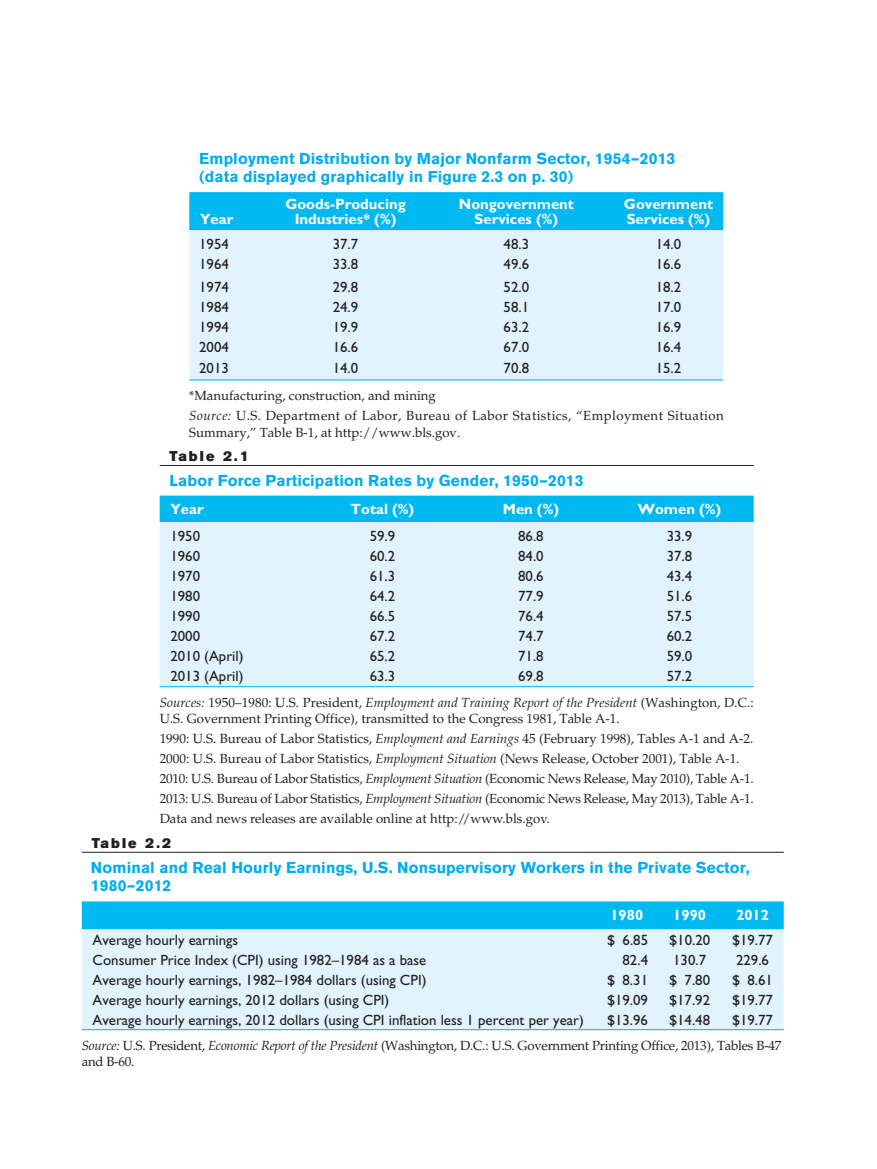
<style>
.page{position:relative;width:877px;height:1169px;background:#fff}
.page>*{position:absolute;margin:0;border:0;box-sizing:border-box;transform-origin:0 0}
.t1{font:700 15.75px/18.2px "Akzidenz Grotesk BE";letter-spacing:.01em;color:#00adef}
.t2{font:14.88px/19.8px "Gill Sans Std";color:#231f20}
.t3{font:700 14.88px/14.9px "Gill Sans Std";color:#fff;text-align:center}
.t4{font:14px "Akzidenz Grotesk BE Super";letter-spacing:.15em;color:#231f20}
.t5{font:13.12px/19.8px "Palatino LT Std";color:#231f20}
.t6{font:13.12px/16.4px "Palatino LT Std";letter-spacing:-.02em;color:#231f20}
.t7{font:13.12px/19.8px "Palatino LT Std";letter-spacing:.03em;color:#231f20}
.s1{font-style:italic}
</style>
<div class="page">
<div style="left:189px;top:192px;width:534px;height:38px;background:#00b9f1"></div>
<div style="left:189px;top:230px;width:534px;height:149px;background:#e1f3fd"></div>
<hr style="left:189px;top:379px;width:52px;height:1px;background:#00adef">
<hr style="left:241px;top:379px;width:209px;height:1px;background:#00adef">
<hr style="left:450px;top:379px;width:132px;height:1px;background:#00adef">
<hr style="left:582px;top:379px;width:141px;height:1px;background:#00adef">
<hr style="left:160px;top:465px;width:594px;height:1px;background:#231f20">
<div style="left:160px;top:495px;width:594px;height:27px;background:#00b9f1"></div>
<div style="left:160px;top:522px;width:594px;height:164px;background:#e1f3fd"></div>
<hr style="left:160px;top:686px;width:297px;height:1px;background:#00adef">
<hr style="left:457px;top:686px;width:148px;height:1px;background:#00adef">
<hr style="left:605px;top:686px;width:149px;height:1px;background:#00adef">
<hr style="left:82px;top:851px;width:702px;height:1px;background:#231f20">
<div style="left:82px;top:901px;width:702px;height:28px;background:#00b9f1"></div>
<div style="left:82px;top:929px;width:702px;height:99px;background:#e1f3fd"></div>
<hr style="left:82px;top:1028px;width:639px;height:1px;background:#00adef">
<hr style="left:721px;top:1028px;width:63px;height:1px;background:#00adef">
<p class="t1" style="left:199px;top:151px;width:478px">Employment Distribution by Major Nonfarm Sector, 1954–2013 (data displayed graphically in Figure 2.3 on p. 30)</p>
<p class="t3" style="left:200px;top:213px;width:35px">Year</p>
<p class="t3" style="left:285px;top:198px;width:122px">Goods-Producing<br>Industries* (%)</p>
<p class="t3" style="left:459px;top:198px;width:117px">Nongovernment<br>Services (%)</p>
<p class="t3" style="left:624px;top:198px;width:91px;text-align:left">Government<br>Services (%)</p>
<p class="t2" style="left:199px;top:235px;width:31px">1954</p>
<p class="t2" style="left:333px;top:235px;width:27px">37.7</p>
<p class="t2" style="left:504px;top:235px;width:27px">48.3</p>
<p class="t2" style="left:656px;top:235px;width:27px">14.0</p>
<p class="t2" style="left:199px;top:255px;width:31px">1964</p>
<p class="t2" style="left:333px;top:255px;width:27px">33.8</p>
<p class="t2" style="left:504px;top:255px;width:27px">49.6</p>
<p class="t2" style="left:656px;top:255px;width:27px">16.6</p>
<p class="t2" style="left:199px;top:279px;width:31px">1974</p>
<p class="t2" style="left:333px;top:279px;width:27px">29.8</p>
<p class="t2" style="left:504px;top:279px;width:27px">52.0</p>
<p class="t2" style="left:656px;top:279px;width:27px">18.2</p>
<p class="t2" style="left:199px;top:299px;width:31px">1984</p>
<p class="t2" style="left:333px;top:299px;width:27px">24.9</p>
<p class="t2" style="left:504px;top:299px;width:27px">58.1</p>
<p class="t2" style="left:656px;top:299px;width:27px">17.0</p>
<p class="t2" style="left:199px;top:319px;width:31px">1994</p>
<p class="t2" style="left:333px;top:319px;width:27px">19.9</p>
<p class="t2" style="left:504px;top:319px;width:27px">63.2</p>
<p class="t2" style="left:656px;top:319px;width:27px">16.9</p>
<p class="t2" style="left:199px;top:339px;width:31px">2004</p>
<p class="t2" style="left:333px;top:339px;width:27px">16.6</p>
<p class="t2" style="left:504px;top:339px;width:27px">67.0</p>
<p class="t2" style="left:656px;top:339px;width:27px">16.4</p>
<p class="t2" style="left:199px;top:360px;width:31px">2013</p>
<p class="t2" style="left:333px;top:360px;width:27px">14.0</p>
<p class="t2" style="left:504px;top:360px;width:27px">70.8</p>
<p class="t2" style="left:656px;top:360px;width:27px">15.2</p>
<p class="t7" style="left:189px;top:387px;width:536px">*Manufacturing, construction, and mining<br><span class="s1">Source:</span> U.S. Department of Labor, Bureau of Labor Statistics, “Employment Situation</p>
<p class="t5" style="left:189px;top:423px;width:273px">Summary,” Table B-1, at http://www.bls.gov.</p>
<p class="t4" style="left:170px;top:451px;width:81px">Table 2.1</p>
<p class="t1" style="left:170px;top:472px;width:416px">Labor Force Participation Rates by Gender, 1950–2013</p>
<p class="t3" style="left:170px;top:503px;width:35px">Year</p>
<p class="t3" style="left:351px;top:503px;width:65px">Total (%)</p>
<p class="t3" style="left:503px;top:503px;width:58px">Men (%)</p>
<p class="t3" style="left:638px;top:503px;width:85px">Women (%)</p>
<p class="t2" style="left:170px;top:527px;width:31px">1950</p>
<p class="t2" style="left:370px;top:527px;width:27px">59.9</p>
<p class="t2" style="left:518px;top:527px;width:27px">86.8</p>
<p class="t2" style="left:667px;top:527px;width:27px">33.9</p>
<p class="t2" style="left:170px;top:547px;width:31px">1960</p>
<p class="t2" style="left:370px;top:547px;width:27px">60.2</p>
<p class="t2" style="left:518px;top:547px;width:27px">84.0</p>
<p class="t2" style="left:667px;top:547px;width:27px">37.8</p>
<p class="t2" style="left:170px;top:567px;width:31px">1970</p>
<p class="t2" style="left:370px;top:567px;width:27px">61.3</p>
<p class="t2" style="left:518px;top:567px;width:27px">80.6</p>
<p class="t2" style="left:667px;top:567px;width:27px">43.4</p>
<p class="t2" style="left:170px;top:587px;width:31px">1980</p>
<p class="t2" style="left:370px;top:587px;width:27px">64.2</p>
<p class="t2" style="left:518px;top:587px;width:27px">77.9</p>
<p class="t2" style="left:667px;top:587px;width:27px">51.6</p>
<p class="t2" style="left:170px;top:607px;width:31px">1990</p>
<p class="t2" style="left:370px;top:607px;width:27px">66.5</p>
<p class="t2" style="left:518px;top:607px;width:27px">76.4</p>
<p class="t2" style="left:667px;top:607px;width:27px">57.5</p>
<p class="t2" style="left:170px;top:627px;width:31px">2000</p>
<p class="t2" style="left:370px;top:627px;width:27px">67.2</p>
<p class="t2" style="left:518px;top:627px;width:27px">74.7</p>
<p class="t2" style="left:667px;top:627px;width:27px">60.2</p>
<p class="t2" style="left:170px;top:647px;width:75px">2010 (April)<br>2013 (April)</p>
<p class="t2" style="left:370px;top:647px;width:27px">65.2<br>63.3</p>
<p class="t2" style="left:518px;top:647px;width:27px">71.8<br>69.8</p>
<p class="t2" style="left:667px;top:647px;width:27px">59.0<br>57.2</p>
<p class="t5" style="left:160px;top:695px;width:596px;line-height:16.4px"><span class="s1">Sources:</span> 1950–1980: U.S. President, <span class="s1">Employment and Training Report of the President</span> (Washington, D.C.:<br>U.S. Government Printing Office), transmitted to the Congress 1981, Table A-1.</p>
<p class="t5" style="left:160px;top:729px;width:596px">1990: U.S. Bureau of Labor Statistics, <span class="s1">Employment and Earnings</span> 45 (February 1998), Tables A-1 and A-2.<br>2000: U.S. Bureau of Labor Statistics, <span class="s1">Employment Situation</span> (News Release, October 2001), Table A-1.<br>2010: U.S. Bureau of Labor Statistics, <span class="s1">Employment Situation</span> (Economic News Release, May 2010), Table A-1.<br>2013: U.S. Bureau of Labor Statistics, <span class="s1">Employment Situation</span> (Economic News Release, May 2013), Table A-1.<br>Data and news releases are available online at http://www.bls.gov.</p>
<p class="t4" style="left:92px;top:837px;width:81px">Table 2.2</p>
<p class="t1" style="left:91px;top:859px;width:660px">Nominal and Real Hourly Earnings, U.S. Nonsupervisory Workers in the Private Sector,<br>1980–2012</p>
<p class="t3" style="left:610px;top:908px;width:34px">1980</p>
<p class="t3" style="left:673px;top:908px;width:34px">1990</p>
<p class="t3" style="left:736px;top:908px;width:34px">2012</p>
<p class="t2" style="left:93px;top:931px;width:147px">Average hourly earnings</p>
<p class="t2" style="left:607px;top:931px;width:43px">$ 6.85</p>
<p class="t2" style="left:669px;top:931px;width:43px">$10.20</p>
<p class="t2" style="left:732px;top:931px;width:43px">$19.77</p>
<p class="t2" style="left:93px;top:951px;width:335px">Consumer Price Index (CPI) using 1982–1984 as a base</p>
<p class="t2" style="left:623px;top:951px;width:27px">82.4</p>
<p class="t2" style="left:673px;top:951px;width:34px">130.7</p>
<p class="t2" style="left:736px;top:951px;width:34px">229.6</p>
<p class="t2" style="left:93px;top:971px;width:336px">Average hourly earnings, 1982–1984 dollars (using CPI)</p>
<p class="t2" style="left:607px;top:971px;width:43px">$ 8.31</p>
<p class="t2" style="left:669px;top:971px;width:43px">$ 7.80</p>
<p class="t2" style="left:732px;top:971px;width:43px">$ 8.61</p>
<p class="t2" style="left:93px;top:991px;width:298px">Average hourly earnings, 2012 dollars (using CPI)</p>
<p class="t2" style="left:607px;top:991px;width:43px">$19.09</p>
<p class="t2" style="left:669px;top:991px;width:43px">$17.92</p>
<p class="t2" style="left:732px;top:991px;width:43px">$19.77</p>
<p class="t2" style="left:93px;top:1011px;width:493px">Average hourly earnings, 2012 dollars (using CPI inflation less 1 percent per year)</p>
<p class="t2" style="left:607px;top:1011px;width:43px">$13.96</p>
<p class="t2" style="left:669px;top:1011px;width:43px">$14.48</p>
<p class="t2" style="left:732px;top:1011px;width:43px">$19.77</p>
<p class="t6" style="left:82px;top:1037px;width:701px"><span class="s1">Source:</span> U.S. President, <span class="s1">Economic Report of the President</span> (Washington, D.C.: U.S. Government Printing Office, 2013), Tables B-47 and B-60.</p>
</div>
